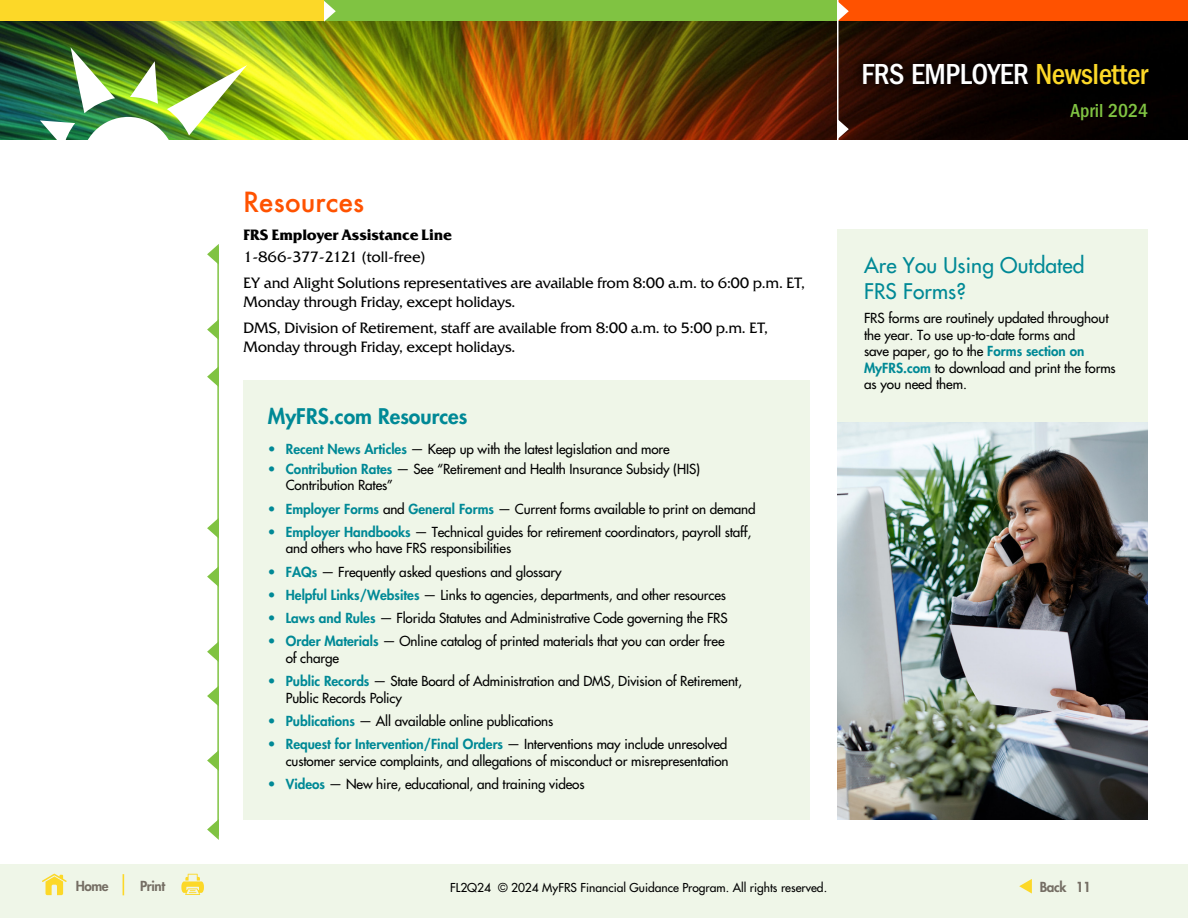
<style>
.page{position:relative;width:1188px;height:918px;background:#fff}
.page>*{position:absolute;margin:0;border:0;box-sizing:border-box;transform-origin:0 0}
.t1{font:500 condensed 30px "Franklin Gothic";letter-spacing:-.015em;color:#fff}
.t2{font:500 27px "Futura";color:#ff5200}
.t3{font:21px/25.5px "Futura";letter-spacing:.005em;color:#008996}
.t4{font:800 21px "Futura";color:#008996}
.t5{font:500 condensed 19.5px "Franklin Gothic";color:#80c342}
.t6{font:15px/25.8px "Friz Quadrata";letter-spacing:-.02em;color:#000}
.t7{font:700 15px "Friz Quadrata";letter-spacing:-.01em;color:#000}
.t8{font:13.5px/16.5px "Futura";letter-spacing:-.01em;color:#000}
.t9{font:800 13.5px "Futura";letter-spacing:-.03em;color:#756e64}
.t10{font:12px "Futura";color:#000}
.s1{color:#008996}
.s2{font-weight:800;color:#008996}
.s3{color:#fcd828}
</style>
<div class="page">
<img style="left:0;top:21px;width:1188px;height:119px">
<div style="left:0;top:0;width:329px;height:21px;background:#fcd828"></div>
<div style="left:324px;top:0;width:518px;height:21px;background:#80c342"></div>
<div style="left:838px;top:0;width:350px;height:21px;background:#ff5200"></div>
<svg style="left:324px;top:1px;width:12px;height:21px"></svg>
<svg style="left:838px;top:1px;width:11px;height:21px"></svg>
<svg style="left:838px;top:119px;width:11px;height:21px"></svg>
<hr style="left:837px;top:0;width:1px;height:153px;background:#fff">
<svg style="left:853px;top:54px;width:305px;height:40px;background:#0b0200"></svg>
<svg style="left:130px;top:61px;width:28px;height:43px"></svg>
<svg style="left:71px;top:47px;width:44px;height:66px"></svg>
<img style="left:167px;top:65px;width:80px;height:70px">
<svg style="left:40px;top:120px;width:35px;height:20px"></svg>
<div style="left:81px;top:117px;width:94px;height:94px;background:#fff;border-radius:50%"></div>
<div style="left:837px;top:230px;width:311px;height:215px;background:#eff6e8"></div>
<div style="left:243px;top:380px;width:567px;height:439px;background:#eff6e8"></div>
<img style="left:837px;top:422px;width:311px;height:397px">
<div style="left:0;top:864px;width:1188px;height:54px;background:#eff6e8"></div>
<svg style="left:123px;top:874px;width:1px;height:21px"></svg>
<svg style="left:181px;top:874px;width:23px;height:21px"></svg>
<svg style="left:42px;top:874px;width:25px;height:21px"></svg>
<svg style="left:1019px;top:879px;width:13px;height:15px"></svg>
<svg style="left:207px;top:244px;width:12px;height:19px"></svg>
<hr style="left:217px;top:246px;width:2px;height:590px;background:#80c342">
<svg style="left:207px;top:566px;width:12px;height:21px"></svg>
<svg style="left:207px;top:641px;width:12px;height:21px"></svg>
<svg style="left:207px;top:686px;width:11px;height:20px"></svg>
<svg style="left:207px;top:750px;width:12px;height:21px"></svg>
<svg style="left:207px;top:319px;width:12px;height:21px"></svg>
<svg style="left:207px;top:819px;width:12px;height:21px"></svg>
<svg style="left:207px;top:366px;width:12px;height:21px"></svg>
<svg style="left:207px;top:518px;width:12px;height:21px"></svg>
<h2 class="t2" style="left:243px;top:183px;width:123px">Resources</h2>
<p class="t7" style="left:243px;top:226px;width:210px">FRS Employer Assistance Line</p>
<p class="t6" style="left:243px;top:244px;width:563px">1-866-377-2121 (toll-free)<br>EY and Alight Solutions representatives are available from 8:00 a.m. to 6:00 p.m. ET,</p>
<p class="t6" style="left:243px;top:289px;width:526px">Monday through Friday, except holidays.<br>DMS, Division of Retirement, staff are available from 8:00 a.m. to 5:00 p.m. ET,</p>
<p class="t6" style="left:243px;top:334px;width:274px">Monday through Friday, except holidays.</p>
<h3 class="t4" style="left:268px;top:403px;width:201px">MyFRS.com Resources</h3>
<p class="t8" style="left:268px;top:440px;width:403px"><span class="s1">•</span> <span class="s2">Recent News Articles</span> — Keep up with the latest legislation and more</p>
<p class="t8" style="left:286px;top:461px;width:416px;text-indent:-18px"><span class="s2">• Contribution Rates</span> — See “Retirement and Health Insurance Subsidy (HIS)<br>Contribution Rates”</p>
<p class="t8" style="left:268px;top:500px;width:489px"><span class="s2">• Employer Forms</span> and <span class="s2">General Forms</span> — Current forms available to print on demand</p>
<p class="t8" style="left:286px;top:524px;width:467px;text-indent:-18px"><span class="s2">• Employer Handbooks</span> — Technical guides for retirement coordinators, payroll staff, and others who have FRS responsibilities</p>
<p class="t8" style="left:268px;top:563px;width:295px"><span class="s2">• FAQs</span> — Frequently asked questions and glossary</p>
<p class="t8" style="left:268px;top:587px;width:460px"><span class="s2">• Helpful Links/Websites</span> — Links to agencies, departments, and other resources</p>
<p class="t8" style="left:268px;top:610px;width:461px"><span class="s2">• Laws and Rules</span> — Florida Statutes and Administrative Code governing the FRS</p>
<p class="t8" style="left:286px;top:633px;width:440px;text-indent:-18px"><span class="s2">• Order Materials</span> — Online catalog of printed materials that you can order free of charge</p>
<p class="t8" style="left:286px;top:673px;width:458px;text-indent:-18px"><span class="s2">• Public Records</span> — State Board of Administration and DMS, Division of Retirement,<br>Public Records Policy</p>
<p class="t8" style="left:268px;top:713px;width:287px"><span class="s2">• Publications</span> — All available online publications</p>
<p class="t8" style="left:268px;top:736px;width:462px;text-align:right"><span class="s2">• Request for Intervention/Final Orders</span> — Interventions may include unresolved customer service complaints, and allegations of misconduct or misrepresentation</p>
<p class="t8" style="left:268px;top:776px;width:318px"><span class="s2">• Videos</span> — New hire, educational, and training videos</p>
<h1 class="t1" style="left:861px;top:57px;width:288px">FRS EMPLOYER <span class="s3">Newsletter</span></h1>
<h3 class="t5" style="left:1070px;top:99px;width:79px">April 2024</h3>
<h3 class="t3" style="left:864px;top:253px;width:222px">Are You Using Outdated<br>FRS Forms?</h3>
<p class="t8" style="left:864px;top:310px;width:253px">FRS forms are routinely updated throughout the year. To use up-to-date forms and<br>save paper, go to the <span class="s2">Forms section on MyFRS.com</span> to download and print the forms as you need them.</p>
<p class="t9" style="left:76px;top:878px;width:34px">Home</p>
<p class="t9" style="left:140px;top:878px;width:26px">Print</p>
<p class="t10" style="left:450px;top:880px;width:379px">FL2Q24 © 2024 MyFRS Financial Guidance Program. All rights reserved.</p>
<p class="t9" style="left:1040px;top:878px;width:53px">Back 11</p>
</div>
